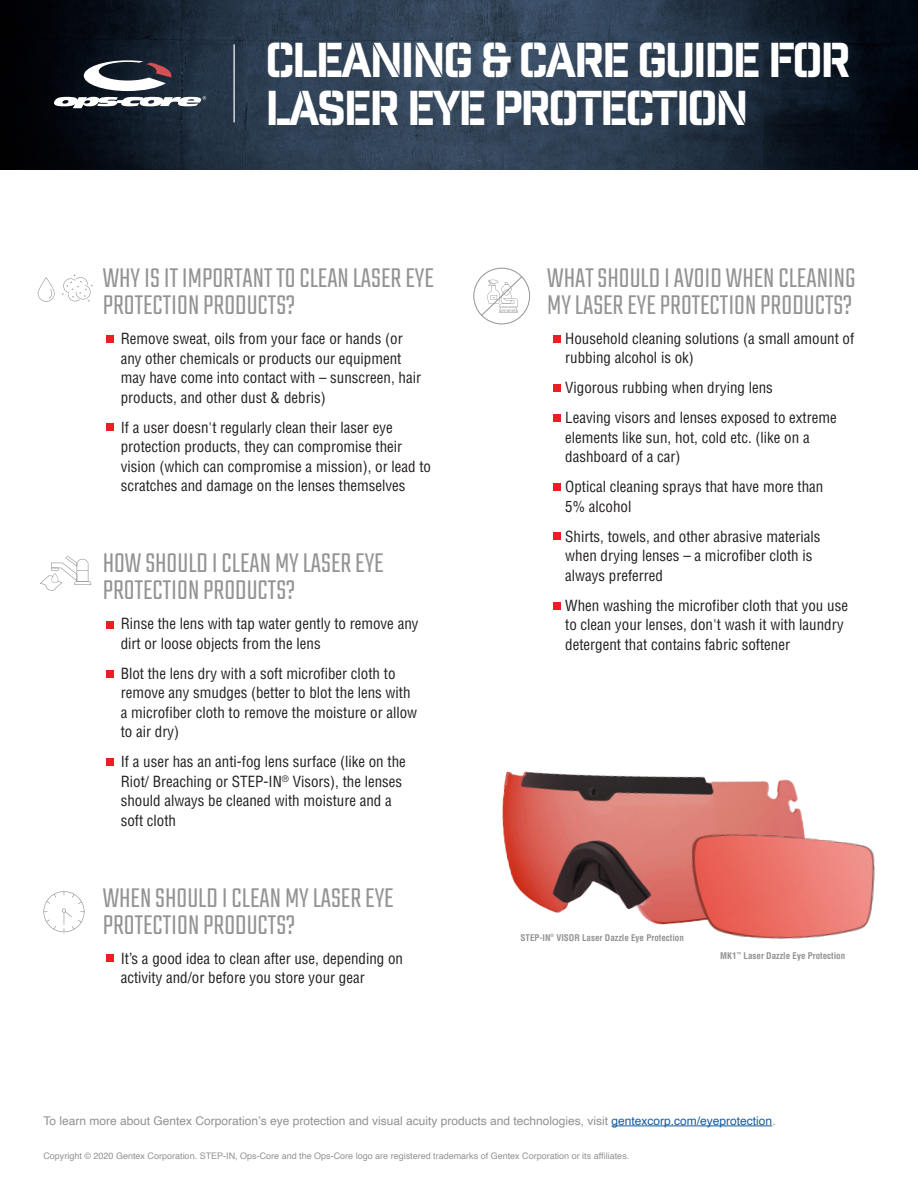
<style>
.page{position:relative;width:918px;height:1188px;background:#fff}
.page>*{position:absolute;margin:0;border:0;box-sizing:border-box;transform-origin:0 0}
.t1{font:47.55px/48px "Industry Inc Stencil";letter-spacing:-.06em;color:#fff}
.t2{font:300 30px/27px "Teko";color:#939395}
.t3{font:condensed 15px/19.5px "Helvetica LT Std";color:#231f20}
.t4{font:12px "Helvetica";color:#929294}
.t5{font:9px "Helvetica";color:#929294}
.t6{font:700 condensed 9px "Helvetica LT Std";color:#939395}
.s1{color:#175d9e}
</style>
<div class="page">
<img style="left:0;top:0;width:918px;height:169px">
<svg style="left:43px;top:891px;width:41px;height:41px"></svg>
<svg style="left:40px;top:556px;width:51px;height:35px"></svg>
<svg style="left:52px;top:574px;width:6px;height:8px"></svg>
<div style="left:473px;top:268px;width:57px;height:56px;border:1px solid #939395;border-radius:50%"></div>
<svg style="left:481px;top:276px;width:42px;height:41px"></svg>
<img style="left:502px;top:771px;width:301px;height:154px">
<svg style="left:38px;top:277px;width:17px;height:25px"></svg>
<svg style="left:62px;top:275px;width:31px;height:27px"></svg>
<img style="left:674px;top:821px;width:201px;height:118px">
<div style="left:106px;top:335px;width:8px;height:7px;background:#ee1d23"></div>
<div style="left:553px;top:335px;width:7px;height:7px;background:#ee1d23"></div>
<div style="left:553px;top:384px;width:7px;height:8px;background:#ee1d23"></div>
<div style="left:553px;top:414px;width:7px;height:8px;background:#ee1d23"></div>
<div style="left:553px;top:483px;width:7px;height:8px;background:#ee1d23"></div>
<div style="left:553px;top:532px;width:7px;height:7px;background:#ee1d23"></div>
<div style="left:553px;top:602px;width:7px;height:7px;background:#ee1d23"></div>
<div style="left:106px;top:423px;width:8px;height:8px;background:#ee1d23"></div>
<div style="left:106px;top:621px;width:8px;height:7px;background:#ee1d23"></div>
<div style="left:106px;top:670px;width:8px;height:8px;background:#ee1d23"></div>
<div style="left:106px;top:758px;width:8px;height:8px;background:#ee1d23"></div>
<div style="left:106px;top:954px;width:8px;height:8px;background:#ee1d23"></div>
<hr style="left:612px;top:1126px;width:160px;height:1px;background:#175d9e">
<svg style="left:54px;top:60px;width:152px;height:48px"></svg>
<hr style="left:233px;top:44px;width:2px;height:78px;background:#fff">
<p class="t1" style="left:265px;top:39px;width:588px">CLEANING &amp; CARE GUIDE FOR<br>LASER EYE PROTECTION</p>
<p class="t2" style="left:103px;top:267px;width:333px">WHY IS IT IMPORTANT TO CLEAN LASER EYE<br>PROTECTION PRODUCTS?</p>
<p class="t3" style="left:121px;top:329px;width:302px">Remove sweat, oils from your face or hands (or any other chemicals or products our equipment may have come into contact with – sunscreen, hair products, and other dust &amp; debris)</p>
<p class="t3" style="left:121px;top:418px;width:312px">If a user doesn't regularly clean their laser eye protection products, they can compromise their vision (which can compromise a mission), or lead to scratches and damage on the lenses themselves</p>
<p class="t2" style="left:103px;top:552px;width:283px">HOW SHOULD I CLEAN MY LASER EYE<br>PROTECTION PRODUCTS?</p>
<p class="t3" style="left:121px;top:614px;width:299px">Rinse the lens with tap water gently to remove any dirt or loose objects from the lens</p>
<p class="t3" style="left:121px;top:664px;width:298px">Blot the lens dry with a soft microfiber cloth to remove any smudges (better to blot the lens with a microfiber cloth to remove the moisture or allow to air dry)</p>
<p class="t3" style="left:121px;top:752px;width:287px">If a user has an anti-fog lens surface (like on the Riot/ Breaching or STEP-IN<sup>®</sup> Visors), the lenses should always be cleaned with moisture and a soft cloth</p>
<p class="t2" style="left:103px;top:886px;width:292px">WHEN SHOULD I CLEAN MY LASER EYE<br>PROTECTION PRODUCTS?</p>
<p class="t3" style="left:121px;top:949px;width:284px">It’s a good idea to clean after use, depending on activity and/or before you store your gear</p>
<p class="t2" style="left:547px;top:266px;width:310px">WHAT SHOULD I AVOID WHEN CLEANING<br>MY LASER EYE PROTECTION PRODUCTS?</p>
<p class="t3" style="left:565px;top:328px;width:291px">Household cleaning solutions (a small amount of rubbing alcohol is ok)</p>
<p class="t3" style="left:565px;top:378px;width:209px">Vigorous rubbing when drying lens</p>
<p class="t3" style="left:565px;top:408px;width:273px">Leaving visors and lenses exposed to extreme elements like sun, hot, cold etc. (like on a dashboard of a car)</p>
<p class="t3" style="left:565px;top:477px;width:260px">Optical cleaning sprays that have more than<br>5% alcohol</p>
<p class="t3" style="left:565px;top:526px;width:257px">Shirts, towels, and other abrasive materials when drying lenses – a microfiber cloth is always preferred</p>
<p class="t3" style="left:565px;top:595px;width:284px">When washing the microfiber cloth that you use to clean your lenses, don't wash it with laundry detergent that contains fabric softener</p>
<p class="t6" style="left:520px;top:932px;width:165px">STEP-IN<sup>®</sup> VISOR Laser Dazzle Eye Protection</p>
<p class="t6" style="left:720px;top:950px;width:127px">MK1<sup>™</sup> Laser Dazzle Eye Protection</p>
<p class="t4" style="left:43px;top:1112px;width:734px">To learn more about Gentex Corporation’s eye protection and visual acuity products and technologies, visit <span class="s1">gentexcorp.com/eyeprotection</span>.</p>
<p class="t5" style="left:43px;top:1149px;width:587px">Copyright © 2020 Gentex Corporation. STEP-IN, Ops-Core and the Ops-Core logo are registered trademarks of Gentex Corporation or its affiliates.</p>
</div>
